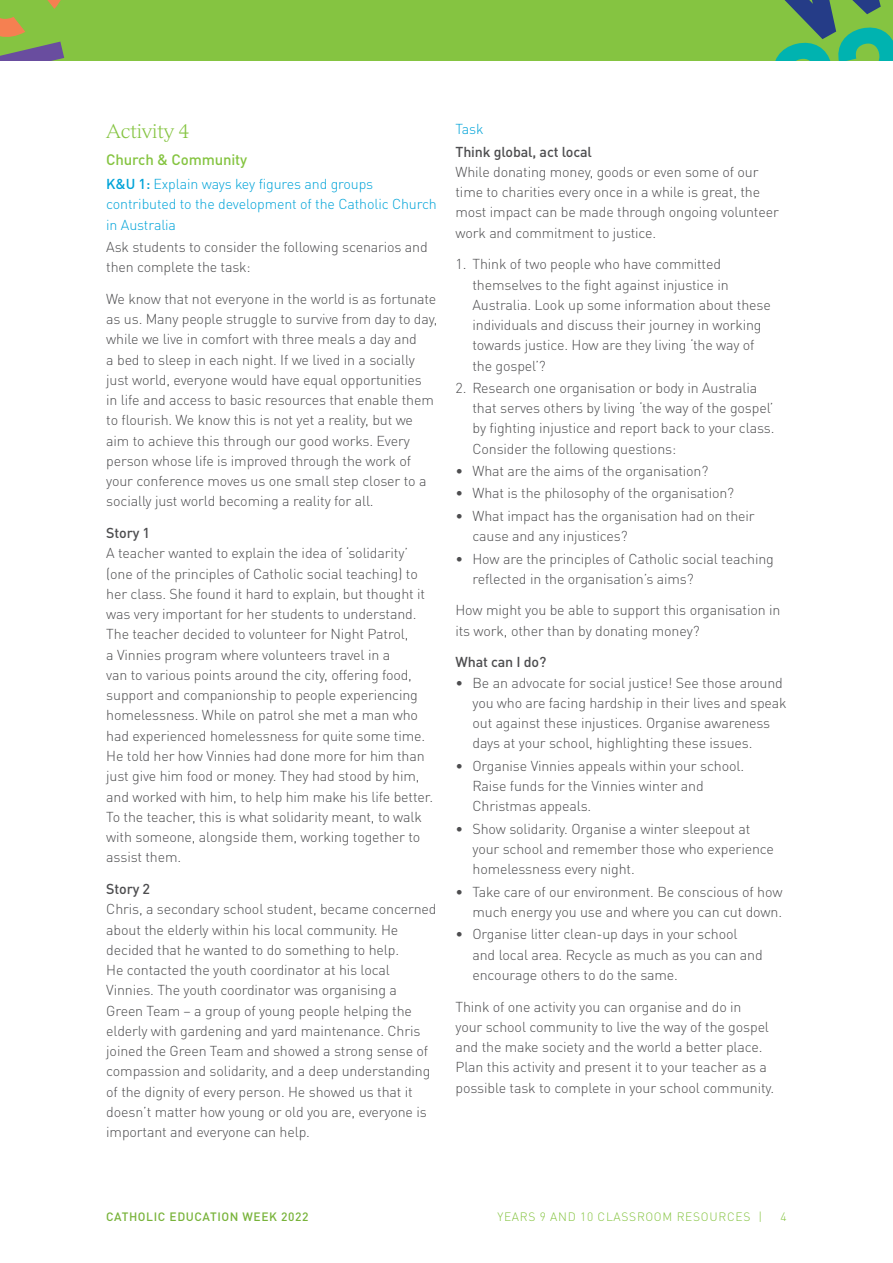
<style>
.page{position:relative;width:893px;height:1263px;background:#fff}
.page>*{position:absolute;margin:0;border:0;box-sizing:border-box;transform-origin:0 0}
.Heading_2{font:300 19.5px "Versailles";letter-spacing:-.01em;color:#85c441}
.Heading_3{font:500 15px "DINOT";letter-spacing:-.01em;color:#85c441}
.Body{font:300 14.25px/20.2px "DINOT";letter-spacing:-.01em;color:#4d4d4f}
.Heading_4{font:300 14.25px/20.2px "DINOT";letter-spacing:-.01em;color:#00a3d8}
.Body-2{font:500 14.25px "DINOT";letter-spacing:-.01em;color:#4d4d4f}
.t1{font:300 12px "DINOT";letter-spacing:.06em;color:#85c441}
.t2{font:500 12px "DINOT";letter-spacing:.05em;color:#78b33a}
.s1{font-weight:500}
</style>
<div class="page">
<div style="left:0;top:0;width:893px;height:60px;background:#85c441"></div>
<svg style="left:0;top:0;width:65px;height:60px"></svg>
<svg style="left:775px;top:0;width:118px;height:60px"></svg>
<p class="Heading_2" style="left:106px;top:119px;width:84px">Activity 4</p>
<p class="Heading_3" style="left:106px;top:150px;width:142px">Church &amp; Community</p>
<p class="Heading_4" style="left:106px;top:174px;width:332px"><span class="s1">K&amp;U 1:</span> Explain ways key figures and groups contributed to the development of the Catholic Church in Australia</p>
<p class="Body" style="left:106px;top:237px;width:323px">Ask students to consider the following scenarios and then complete the task:</p>
<p class="Body" style="left:106px;top:289px;width:333px">We know that not everyone in the world is as fortunate as us. Many people struggle to survive from day to day, while we live in comfort with three meals a day and<br>a bed to sleep in each night. If we lived in a socially just world, everyone would have equal opportunities<br>in life and access to basic resources that enable them to flourish. We know this is not yet a reality, but we aim to achieve this through our good works. Every person whose life is improved through the work of your conference moves us one small step closer to a socially just world becoming a reality for all.</p>
<p class="Body" style="left:106px;top:523px;width:328px"><span class="s1">Story 1<br></span>A teacher wanted to explain the idea of ‘solidarity’ (one of the principles of Catholic social teaching) to her class. She found it hard to explain, but thought it was very important for her students to understand.<br>The teacher decided to volunteer for Night Patrol,<br>a Vinnies program where volunteers travel in a<br>van to various points around the city, offering food, support and companionship to people experiencing homelessness. While on patrol she met a man who had experienced homelessness for quite some time.<br>He told her how Vinnies had done more for him than just give him food or money. They had stood by him, and worked with him, to help him make his life better.<br>To the teacher, this is what solidarity meant, to walk with someone, alongside them, working together to assist them.</p>
<p class="Body" style="left:106px;top:878px;width:332px"><span class="s1">Story 2<br></span>Chris, a secondary school student, became concerned about the elderly within his local community. He decided that he wanted to do something to help.<br>He contacted the youth coordinator at his local Vinnies. The youth coordinator was organising a Green Team – a group of young people helping the elderly with gardening and yard maintenance. Chris joined the Green Team and showed a strong sense of compassion and solidarity, and a deep understanding of the dignity of every person. He showed us that it doesn’t matter how young or old you are, everyone is important and everyone can help.</p>
<p class="Heading_4" style="left:455px;top:119px;width:30px">Task</p>
<p class="Body" style="left:455px;top:141px;width:325px"><span class="s1">Think global, act local<br></span>While donating money, goods or even some of our time to charities every once in a while is great, the most impact can be made through ongoing volunteer work and commitment to justice.</p>
<p class="Body" style="left:472px;top:254px;width:300px;text-indent:-17px">1. Think of two people who have committed themselves to the fight against injustice in Australia. Look up some information about these individuals and discuss their journey in working towards justice. How are they living ‘the way of the gospel’?</p>
<p class="Body" style="left:472px;top:378px;width:304px;text-indent:-17px">2. Research one organisation or body in Australia that serves others by living ‘the way of the gospel’ by fighting injustice and report back to your class.<br>Consider the following questions:</p>
<p class="Body" style="left:455px;top:461px;width:254px">• What are the aims of the organisation?</p>
<p class="Body" style="left:455px;top:483px;width:280px">• What is the philosophy of the organisation?</p>
<p class="Body" style="left:472px;top:505px;width:284px;text-indent:-17px">• What impact has the organisation had on their cause and any injustices?</p>
<p class="Body" style="left:472px;top:548px;width:303px;text-indent:-17px">• How are the principles of Catholic social teaching reflected in the organisation’s aims?</p>
<p class="Body" style="left:455px;top:600px;width:326px">How might you be able to support this organisation in its work, other than by donating money?</p>
<p class="Body-2" style="left:455px;top:653px;width:92px">What can I do?</p>
<p class="Body" style="left:472px;top:672px;width:316px;text-indent:-17px">• Be an advocate for social justice! See those around you who are facing hardship in their lives and speak out against these injustices. Organise awareness days at your school, highlighting these issues.</p>
<p class="Body" style="left:472px;top:755px;width:273px;text-indent:-17px">• Organise Vinnies appeals within your school.<br>Raise funds for the Vinnies winter and<br>Christmas appeals.</p>
<p class="Body" style="left:472px;top:818px;width:303px;text-indent:-17px">• Show solidarity. Organise a winter sleepout at your school and remember those who experience homelessness every night.</p>
<p class="Body" style="left:455px;top:881px;width:328px;text-align:right">• Take care of our environment. Be conscious of how much energy you use and where you can cut down.</p>
<p class="Body" style="left:472px;top:924px;width:292px;text-indent:-17px">• Organise litter clean-up days in your school and local area. Recycle as much as you can and encourage others to do the same.</p>
<p class="Body" style="left:455px;top:996px;width:320px">Think of one activity you can organise and do in<br>your school community to live the way of the gospel and the make society and the world a better place.<br>Plan this activity and present it to your teacher as a possible task to complete in your school community.</p>
<p class="t2" style="left:106px;top:1209px;width:204px">CATHOLIC EDUCATION WEEK 2022</p>
<p class="t1" style="left:497px;top:1209px;width:266px">YEARS 9 AND 10 CLASSROOM RESOURCES |</p>
<p class="t1" style="left:780px;top:1209px;width:8px">4</p>
</div>
